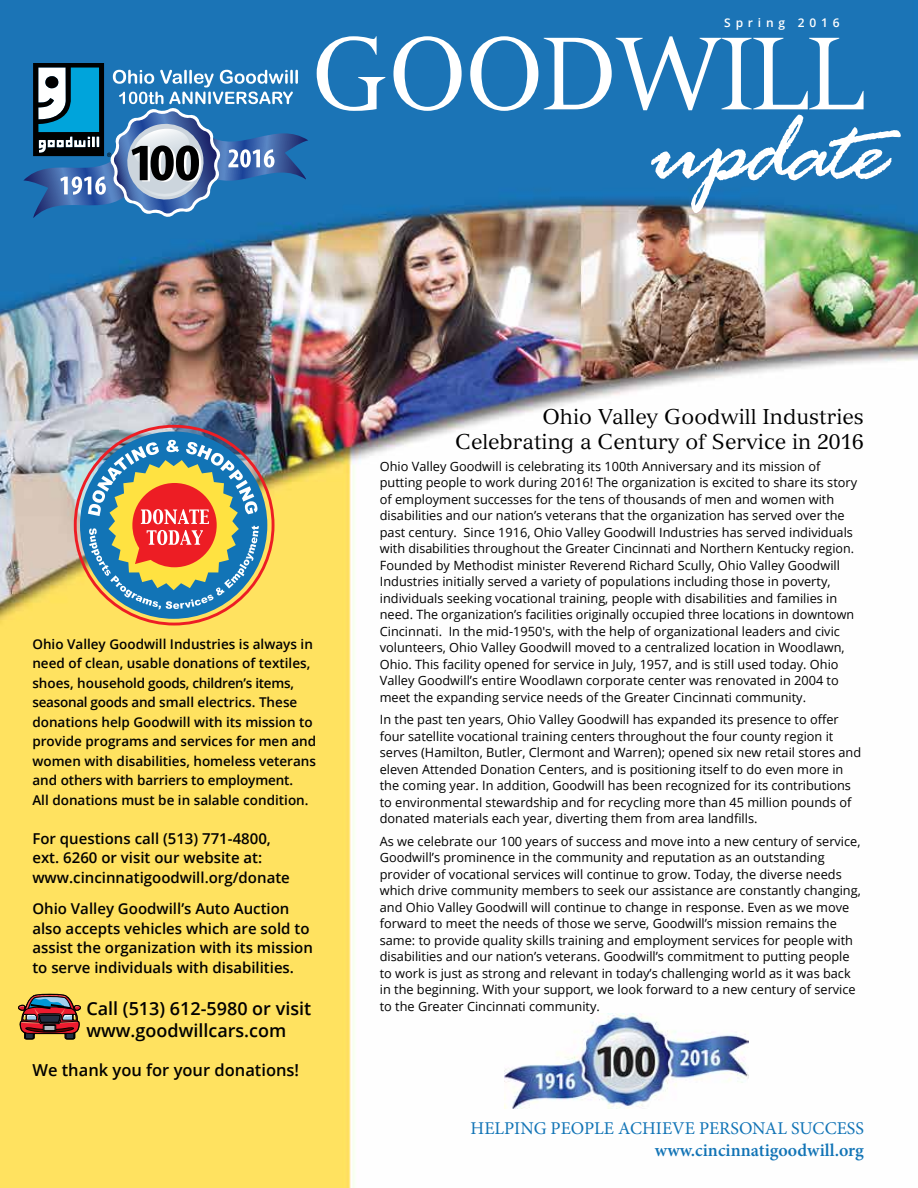
<style>
.page{position:relative;width:918px;height:1188px;background:#fff}
.page>*{position:absolute;margin:0;border:0;box-sizing:border-box;transform-origin:0 0}
.t1{font:108px "Rage Italic Com";letter-spacing:-.015em;color:#fff}
.t2{font:100.5px "Versailles LT Std";letter-spacing:-.02em;color:#fff;scale:.94 1}
.t3{font:21px/25.2px "Versailles LT Std";color:#000;text-align:right}
.t4{font:600 18px/22.5px "Open Sans";color:#000}
.t5{font:18px "Minion Pro";color:#1274b6}
.t6{font:600 18px "Minion Pro";color:#1274b6}
.t7{font:600 16.5px "Open Sans";color:#000}
.t8{font:600 15px/19.5px "Open Sans";color:#000}
.t9{font:600 13.5px/19.5px "Open Sans";color:#000}
.t10{font:12.75px/16.5px "Open Sans";color:#000}
.t11{font:600 12px "Open Sans";letter-spacing:.4em;color:#fff}
</style>
<div class="page">
<img style="left:0;top:0;width:918px;height:1188px">
<svg style="left:23px;top:63px;width:285px;height:155px;background:#467fae"></svg>
<img style="left:504px;top:1013px;width:244px;height:95px">
<svg style="left:17px;top:993px;width:65px;height:48px;background:#93654a"></svg>
<svg style="left:74px;top:425px;width:200px;height:201px;background:#9c9685"></svg>
<p class="t11" style="left:724px;top:15px;width:117px">Spring 2016</p>
<h2 class="t2" style="left:311px;top:14px;width:590px">GOODWILL</h2>
<h1 class="t1" style="left:651px;top:90px;width:237px">update</h1>
<p class="t9" style="left:32px;top:634px;width:285px">Ohio Valley Goodwill Industries is always in need of clean, usable donations of textiles, shoes, household goods, children’s items, seasonal goods and small electrics. These donations help Goodwill with its mission to provide programs and services for men and women with disabilities, homeless veterans and others with barriers to employment.<br>All donations must be in salable condition.</p>
<p class="t8" style="left:32px;top:828px;width:259px">For questions call (513) 771-4800, ext. 6260 or visit our website at: www.cincinnatigoodwill.org/donate</p>
<p class="t8" style="left:32px;top:899px;width:282px">Ohio Valley Goodwill’s Auto Auction also accepts vehicles which are sold to assist the organization with its mission to serve individuals with disabilities.</p>
<h3 class="t4" style="left:86px;top:997px;width:226px">Call (513) 612-5980 or visit www.goodwillcars.com</h3>
<p class="t7" style="left:32px;top:1059px;width:268px">We thank you for your donations!</p>
<h3 class="t3" style="left:455px;top:404px;width:410px">Ohio Valley Goodwill Industries<br>Celebrating a Century of Service in 2016</h3>
<p class="t10" style="left:380px;top:457px;width:479px">Ohio Valley Goodwill is celebrating its 100th Anniversary and its mission of putting people to work during 2016! The organization is excited to share its story of employment successes for the tens of thousands of men and women with disabilities and our nation’s veterans that the organization has served over the past century. Since 1916, Ohio Valley Goodwill Industries has served individuals with disabilities throughout the Greater Cincinnati and Northern Kentucky region.<br>Founded by Methodist minister Reverend Richard Scully, Ohio Valley Goodwill Industries initially served a variety of populations including those in poverty, individuals seeking vocational training, people with disabilities and families in need. The organization’s facilities originally occupied three locations in downtown Cincinnati. In the mid-1950′s, with the help of organizational leaders and civic volunteers, Ohio Valley Goodwill moved to a centralized location in Woodlawn, Ohio. This facility opened for service in July, 1957, and is still used today. Ohio Valley Goodwill’s entire Woodlawn corporate center was renovated in 2004 to meet the expanding service needs of the Greater Cincinnati community.</p>
<p class="t10" style="left:380px;top:711px;width:483px">In the past ten years, Ohio Valley Goodwill has expanded its presence to offer four satellite vocational training centers throughout the four county region it serves (Hamilton, Butler, Clermont and Warren); opened six new retail stores and eleven Attended Donation Centers, and is positioning itself to do even more in the coming year. In addition, Goodwill has been recognized for its contributions to environmental stewardship and for recycling more than 45 million pounds of donated materials each year, diverting them from area landfills.</p>
<p class="t10" style="left:380px;top:832px;width:483px">As we celebrate our 100 years of success and move into a new century of service, Goodwill’s prominence in the community and reputation as an outstanding provider of vocational services will continue to grow. Today, the diverse needs which drive community members to seek our assistance are constantly changing, and Ohio Valley Goodwill will continue to change in response. Even as we move forward to meet the needs of those we serve, Goodwill’s mission remains the same: to provide quality skills training and employment services for people with disabilities and our nation’s veterans. Goodwill’s commitment to putting people to work is just as strong and relevant in today’s challenging world as it was back in the beginning. With your support, we look forward to a new century of service to the Greater Cincinnati community.</p>
<h3 class="t5" style="left:471px;top:1117px;width:395px">HELPING PEOPLE ACHIEVE PERSONAL SUCCESS</h3>
<h3 class="t6" style="left:655px;top:1138px;width:211px">www.cincinnatigoodwill.org</h3>
</div>
